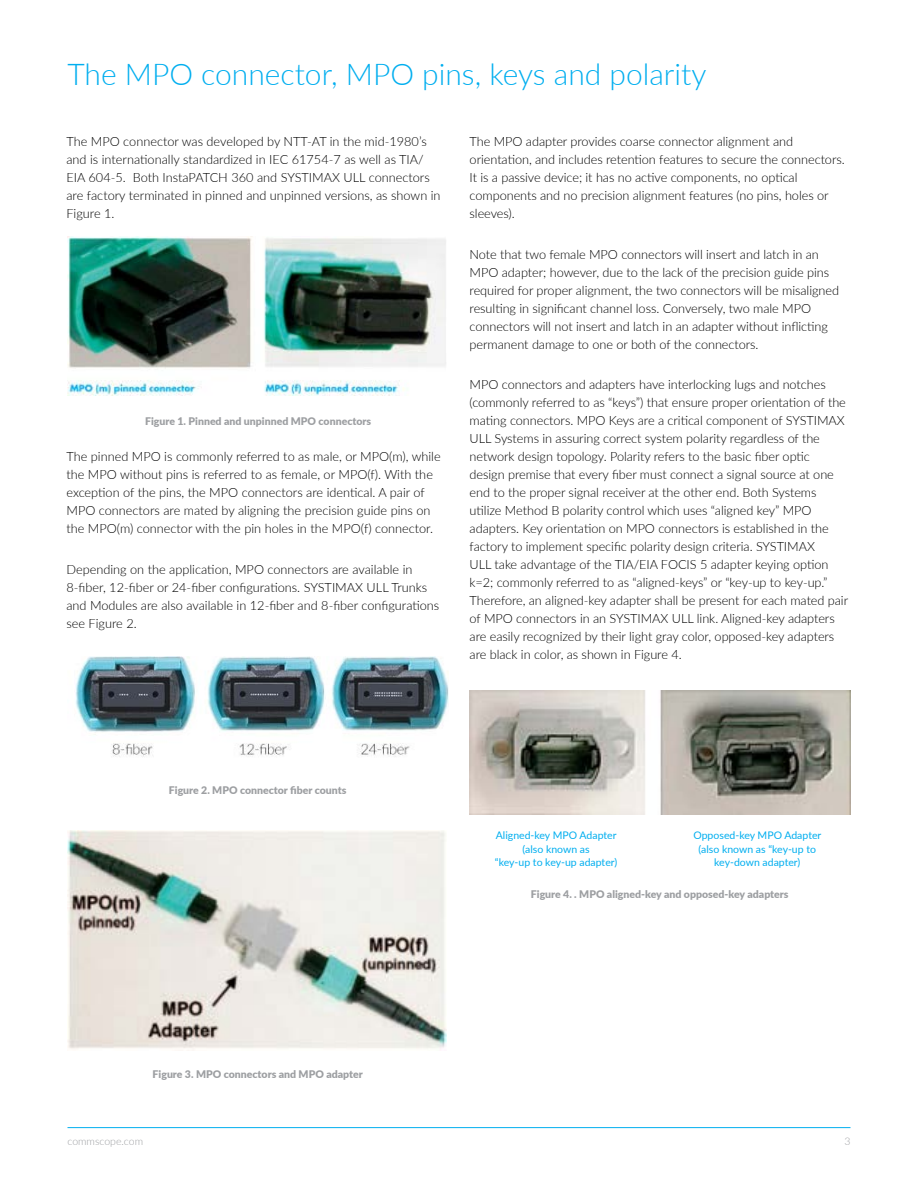
<style>
.page{position:relative;width:918px;height:1188px;background:#fff}
.page>*{position:absolute;margin:0;border:0;box-sizing:border-box;transform-origin:0 0}
.t1{font:300 30px "Lato";color:#00aeef}
.t2{font:300 12.75px/18px "Lato";letter-spacing:-.005em;color:#000}
.t3{font:900 10.5px "Lato";color:#9d9fa2}
.t4{font:10.5px/13.5px "Lato";color:#00aeef;text-align:center}
.t5{font:300 10.5px "Lato";color:#9d9fa2}
</style>
<div class="page">
<hr style="left:68px;top:1127px;width:782px;height:1px;background:#00aeef">
<img style="left:68px;top:237px;width:378px;height:159px">
<img style="left:75px;top:656px;width:373px;height:101px">
<img style="left:68px;top:830px;width:378px;height:221px">
<img style="left:470px;top:691px;width:380px;height:124px">
<h1 class="t1" style="left:68px;top:53px;width:640px">The MPO connector, MPO pins, keys and polarity</h1>
<p class="t2" style="left:66px;top:132px;width:376px">The MPO connector was developed by NTT-AT in the mid-1980’s and is internationally standardized in IEC 61754-7 as well as TIA/ EIA 604-5. Both InstaPATCH 360 and SYSTIMAX ULL connectors are factory terminated in pinned and unpinned versions, as shown in Figure 1.</p>
<p class="t3" style="left:145px;top:414px;width:228px">Figure 1. Pinned and unpinned MPO connectors</p>
<p class="t2" style="left:66px;top:447px;width:376px">The pinned MPO is commonly referred to as male, or MPO(m), while the MPO without pins is referred to as female, or MPO(f). With the exception of the pins, the MPO connectors are identical. A pair of MPO connectors are mated by aligning the precision guide pins on the MPO(m) connector with the pin holes in the MPO(f) connector.</p>
<p class="t2" style="left:66px;top:560px;width:374px">Depending on the application, MPO connectors are available in 8-fiber, 12-fiber or 24-fiber configurations. SYSTIMAX ULL Trunks and Modules are also available in 12-fiber and 8-fiber configurations see Figure 2.</p>
<p class="t2" style="left:470px;top:132px;width:377px">The MPO adapter provides coarse connector alignment and orientation, and includes retention features to secure the connectors.<br>It is a passive device; it has no active components, no optical components and no precision alignment features (no pins, holes or sleeves).</p>
<p class="t2" style="left:470px;top:245px;width:371px">Note that two female MPO connectors will insert and latch in an MPO adapter; however, due to the lack of the precision guide pins required for proper alignment, the two connectors will be misaligned resulting in significant channel loss. Conversely, two male MPO connectors will not insert and latch in an adapter without inflicting permanent damage to one or both of the connectors.</p>
<p class="t2" style="left:470px;top:375px;width:380px">MPO connectors and adapters have interlocking lugs and notches (commonly referred to as “keys”) that ensure proper orientation of the mating connectors. MPO Keys are a critical component of SYSTIMAX ULL Systems in assuring correct system polarity regardless of the network design topology. Polarity refers to the basic fiber optic design premise that every fiber must connect a signal source at one end to the proper signal receiver at the other end. Both Systems utilize Method B polarity control which uses “aligned key” MPO adapters. Key orientation on MPO connectors is established in the factory to implement specific polarity design criteria. SYSTIMAX<br>ULL take advantage of the TIA/EIA FOCIS 5 adapter keying option k=2; commonly referred to as “aligned-keys” or “key-up to key-up.” Therefore, an aligned-key adapter shall be present for each mated pair of MPO connectors in an SYSTIMAX ULL link. Aligned-key adapters are easily recognized by their light gray color, opposed-key adapters are black in color, as shown in Figure 4.</p>
<p class="t3" style="left:169px;top:783px;width:179px">Figure 2. MPO connector fiber counts</p>
<p class="t4" style="left:495px;top:828px;width:124px">Aligned-key MPO Adapter (also known as<br>“key-up to key-up adapter)</p>
<p class="t4" style="left:693px;top:828px;width:129px">Opposed-key MPO Adapter (also known as “key-up to key-down adapter)</p>
<p class="t3" style="left:531px;top:886px;width:259px">Figure 4. . MPO aligned-key and opposed-key adapters</p>
<p class="t3" style="left:153px;top:1066px;width:212px">Figure 3. MPO connectors and MPO adapter</p>
<p class="t5" style="left:68px;top:1134px;width:77px">commscope.com</p>
<p class="t5" style="left:844px;top:1134px;width:8px">3</p>
</div>
